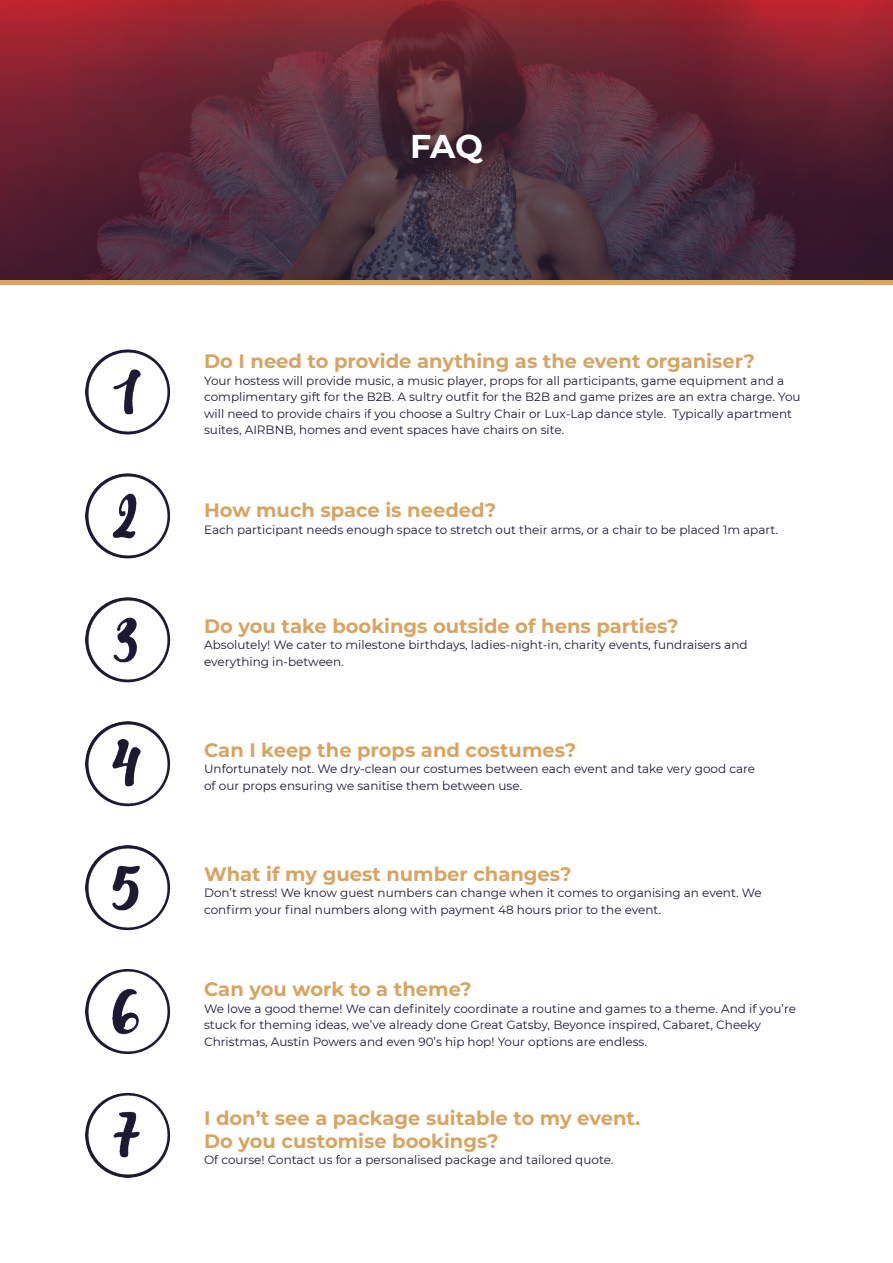
<style>
.page{position:relative;width:893px;height:1263px;background:#fff}
.page>*{position:absolute;margin:0;border:0;box-sizing:border-box;transform-origin:0 0}
.t1{font:700 33px "Montserrat";color:#fff}
.t2{font:700 19.5px/22.5px "Montserrat";color:#d7a461}
.t3{font:12px/16.5px "Montserrat";color:#1e1933}
</style>
<div class="page">
<svg style="left:0;top:0;width:893px;height:280px;background:#5e2a38"></svg>
<hr style="left:0;top:280px;width:893px;height:4px;background:#d7a461">
<img style="left:85px;top:349px;width:85px;height:85px;border-radius:43px">
<img style="left:85px;top:473px;width:85px;height:85px;border-radius:43px">
<img style="left:85px;top:597px;width:85px;height:85px;border-radius:43px">
<img style="left:85px;top:721px;width:85px;height:85px;border-radius:43px">
<img style="left:85px;top:845px;width:85px;height:85px;border-radius:43px">
<img style="left:85px;top:969px;width:85px;height:85px;border-radius:43px">
<img style="left:85px;top:1093px;width:85px;height:85px;border-radius:43px">
<h1 class="t1" style="left:410px;top:123px;width:74px">FAQ</h1>
<h2 class="t2" style="left:204px;top:349px;width:552px">Do I need to provide anything as the event organiser?</h2>
<p class="t3" style="left:204px;top:372px;width:598px">Your hostess will provide music, a music player, props for all participants, game equipment and a complimentary gift for the B2B. A sultry outfit for the B2B and game prizes are an extra charge. You will need to provide chairs if you choose a Sultry Chair or Lux-Lap dance style. Typically apartment suites, AIRBNB, homes and event spaces have chairs on site.</p>
<h2 class="t2" style="left:204px;top:498px;width:294px">How much space is needed?</h2>
<p class="t3" style="left:204px;top:521px;width:575px">Each participant needs enough space to stretch out their arms, or a chair to be placed 1m apart.</p>
<h2 class="t2" style="left:204px;top:614px;width:476px">Do you take bookings outside of hens parties?</h2>
<p class="t3" style="left:204px;top:636px;width:545px">Absolutely! We cater to milestone birthdays, ladies-night-in, charity events, fundraisers and everything in-between.</p>
<h2 class="t2" style="left:204px;top:737px;width:374px">Can I keep the props and costumes?</h2>
<p class="t3" style="left:204px;top:760px;width:553px">Unfortunately not. We dry-clean our costumes between each event and take very good care of our props ensuring we sanitise them between use.</p>
<h2 class="t2" style="left:204px;top:861px;width:369px">What if my guest number changes?</h2>
<p class="t3" style="left:204px;top:884px;width:559px">Don’t stress! We know guest numbers can change when it comes to organising an event. We confirm your final numbers along with payment 48 hours prior to the event.</p>
<h2 class="t2" style="left:204px;top:977px;width:269px">Can you work to a theme?</h2>
<p class="t3" style="left:204px;top:1000px;width:593px">We love a good theme! We can definitely coordinate a routine and games to a theme. And if you’re stuck for theming ideas, we’ve already done Great Gatsby, Beyonce inspired, Cabaret, Cheeky<br>Christmas, Austin Powers and even 90’s hip hop! Your options are endless.</p>
<h2 class="t2" style="left:204px;top:1106px;width:438px">I don’t see a package suitable to my event.<br>Do you customise bookings?</h2>
<p class="t3" style="left:204px;top:1151px;width:411px">Of course! Contact us for a personalised package and tailored quote.</p>
</div>
